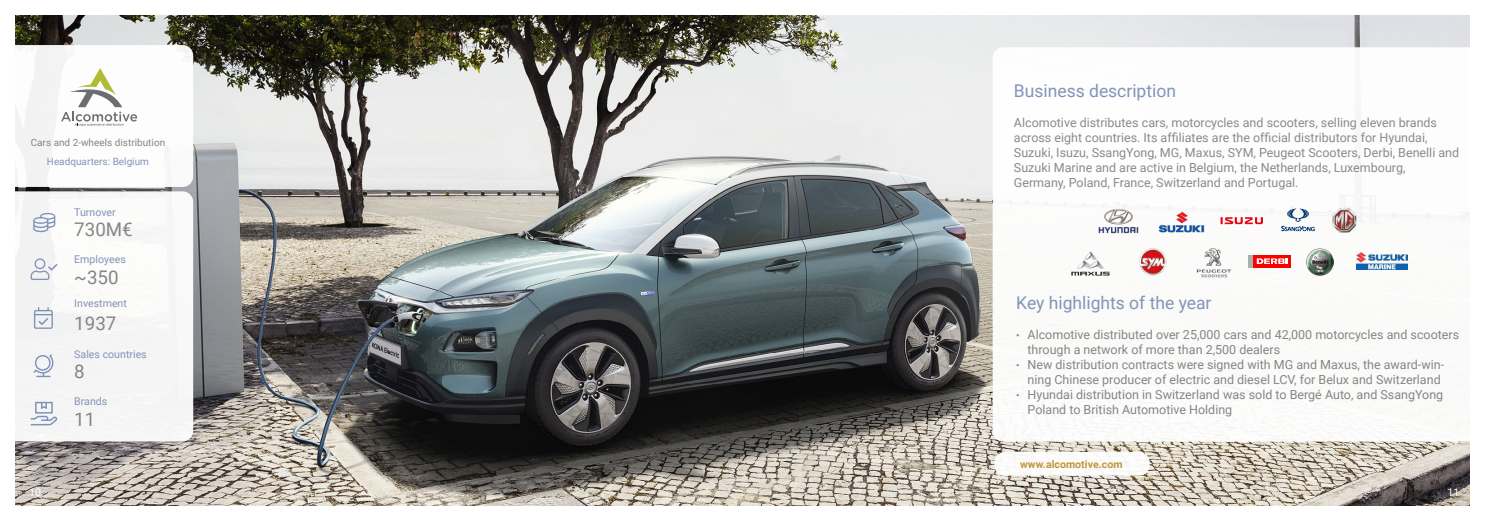
<style>
.page{position:relative;width:1489px;height:525px;background:#fff}
.page>*{position:absolute;margin:0;border:0;box-sizing:border-box;transform-origin:0 0}
.t1{font:18.75px "Roboto";color:#858585}
.t2{font:17.5px "Roboto";color:#8394b7}
.t3{font:12.5px/15px "Roboto";color:#858585}
.t4{font:12.5px/15px "Roboto";color:#8d8988}
.t5{font:10.62px "Roboto";color:#8394b7}
.t6{font:700 10.62px "Roboto";color:#c19532}
.t7{font:10.62px "Roboto";color:#fff}
.t8{font:10px "Roboto";color:#858585}
.t9{font:10px "Roboto";color:#8394b7}
.s1{font-size:10.62px}
</style>
<div class="page">
<img style="left:16px;top:16px;width:1453px;height:489px">
<div style="left:1px;top:45px;width:192px;height:142px;background:#fff;border-radius:11px"></div>
<svg style="left:61px;top:68px;width:76px;height:58px"></svg>
<div style="left:994px;top:451px;width:155px;height:24px;background:#fff;border-radius:11px"></div>
<svg style="left:992px;top:47px;width:478px;height:394px"></svg>
<div style="left:0;top:191px;width:193px;height:250px;background:#f7f7f7;border-radius:11px"></div>
<svg style="left:33px;top:213px;width:22px;height:19px"></svg>
<svg style="left:34px;top:307px;width:19px;height:21px"></svg>
<svg style="left:33px;top:354px;width:21px;height:23px"></svg>
<svg style="left:31px;top:401px;width:26px;height:24px"></svg>
<svg style="left:31px;top:258px;width:27px;height:22px"></svg>
<svg style="left:1280px;top:208px;width:34px;height:23px"></svg>
<img style="left:1096px;top:208px;width:44px;height:25px">
<img style="left:1156px;top:209px;width:50px;height:25px">
<img style="left:1355px;top:252px;width:52px;height:18px">
<img style="left:1137px;top:246px;width:32px;height:32px">
<img style="left:1192px;top:244px;width:42px;height:36px">
<img style="left:1306px;top:249px;width:26px;height:26px">
<svg style="left:1220px;top:217px;width:42px;height:7px"></svg>
<img style="left:1071px;top:251px;width:38px;height:24px">
<img style="left:1330px;top:206px;width:27px;height:28px">
<div style="left:1248px;top:254px;width:5px;height:13px;background:#a9afab"></div>
<div style="left:1253px;top:254px;width:37px;height:13px;background:#fa0100"></div>
<svg style="left:1256px;top:258px;width:31px;height:6px"></svg>
<p class="t8" style="left:31px;top:136px;width:136px">Cars and 2-wheels distribution</p>
<p class="t9" style="left:47px;top:154px;width:104px">Headquarters: Belgium</p>
<p class="t5" style="left:74px;top:205px;width:43px">Turnover</p>
<h1 class="t1" style="left:74px;top:216px;width:60px">730M€</h1>
<p class="t5" style="left:74px;top:252px;width:53px">Employees</p>
<h1 class="t1" style="left:74px;top:263px;width:46px">~350</h1>
<p class="t5" style="left:74px;top:295px;width:54px">Investment</p>
<h1 class="t1" style="left:74px;top:310px;width:44px">1937</h1>
<p class="t5" style="left:74px;top:346px;width:74px">Sales countries</p>
<h1 class="t1" style="left:74px;top:358px;width:12px">8</h1>
<p class="t5" style="left:74px;top:394px;width:35px">Brands</p>
<h1 class="t1" style="left:74px;top:406px;width:23px">11</h1>
<h2 class="t2" style="left:1013px;top:79px;width:164px">Business description</h2>
<p class="t4" style="left:1013px;top:115px;width:447px">Alcomotive distributes cars, motorcycles and scooters, selling eleven brands across eight countries. Its affiliates are the official distributors for Hyundai, Suzuki, Isuzu, SsangYong, MG, Maxus, SYM, Peugeot Scooters, Derbi, Benelli and Suzuki Marine and are active in Belgium, the Netherlands, Luxembourg, Germany, Poland, France, Switzerland and Portugal.</p>
<h2 class="t2" style="left:1016px;top:291px;width:197px">Key highlights of the year</h2>
<p class="t3" style="left:1027px;top:327px;width:433px;text-indent:-11px"><span class="s1">•</span> Alcomotive distributed over 25,000 cars and 42,000 motorcycles and scooters through a network of more than 2,500 dealers</p>
<p class="t3" style="left:1016px;top:357px;width:429px;text-align:right"><span class="s1">•</span> New distribution contracts were signed with MG and Maxus, the award-win&shy;ning Chinese producer of electric and diesel LCV, for Belux and Switzerland</p>
<p class="t3" style="left:1027px;top:387px;width:417px;text-indent:-11px"><span class="s1">•</span> Hyundai distribution in Switzerland was sold to Bergé Auto, and SsangYong<br>Poland to British Automotive Holding</p>
<p class="t6" style="left:1020px;top:456px;width:104px">www.alcomotive.com</p>
<p class="t7" style="left:29px;top:484px;width:13px">10</p>
<p class="t7" style="left:1447px;top:484px;width:13px">11</p>
</div>
